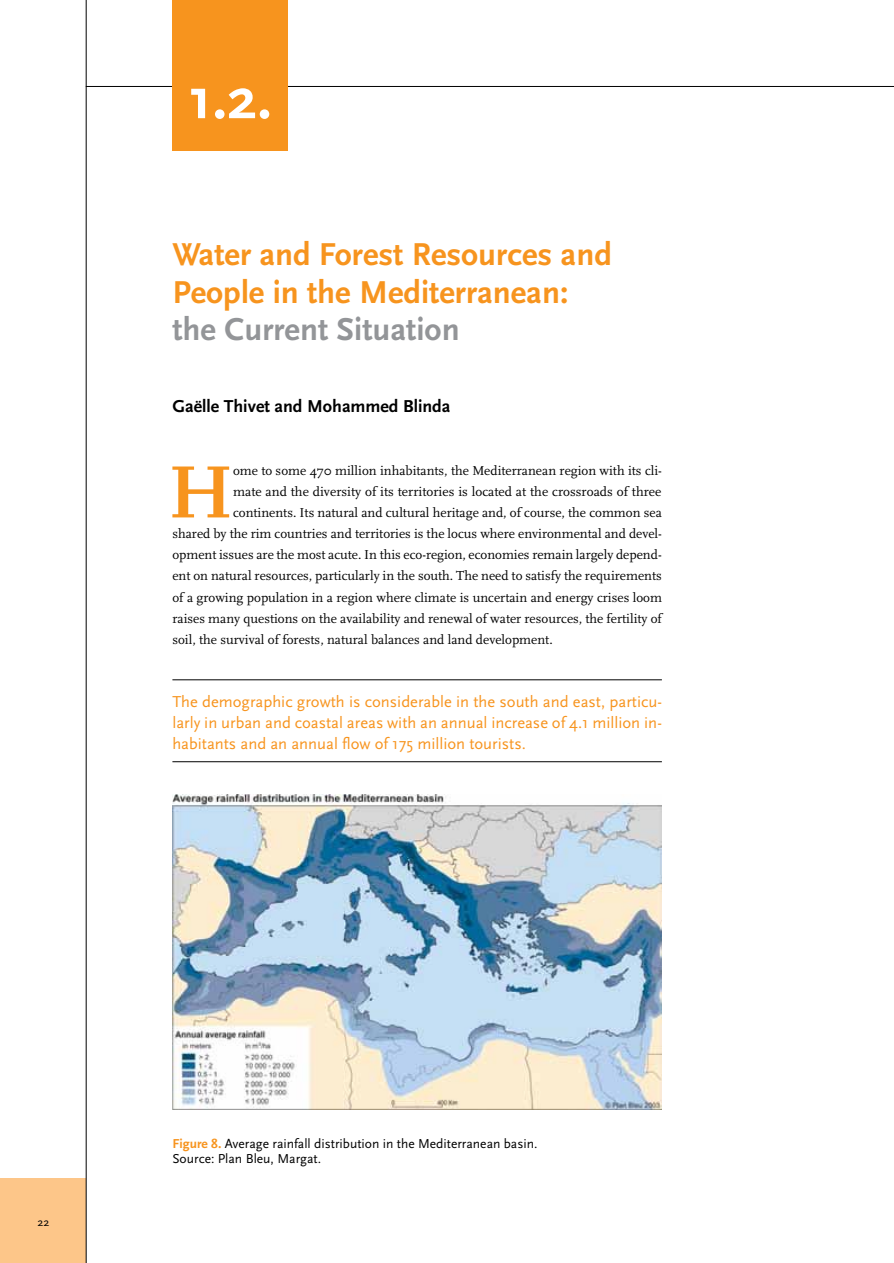
<style>
.page{position:relative;width:894px;height:1263px;background:#fff}
.page>*{position:absolute;margin:0;border:0;box-sizing:border-box;transform-origin:0 0}
.leipä_anfangi{font:700 77.1px "Scala";color:#f7941e}
._1_1__numerointi{font:700 60px "Scala Sans";color:#fff}
._1_1__otsikko{font:700 33px/37.5px "Scala Sans";color:#f7941e}
._1_1____jatko-otsikk{font:700 33px "Scala Sans";color:#939598}
.kirjoittaja{font:700 18px "Scala Sans";color:#000}
.nosto{font:16.5px/21px "Scala Sans";color:#f7941e;text-align:justify}
.leipä_anfangi-2{font:13.5px "Scala";color:#000}
.kuvateksti{font:13.5px/15px "Scala Sans";color:#000}
.t1{font:11.55px "Scala Sans";color:#000;scale:1.05 1}
.s1{font-weight:700;color:#f7941e}
</style>
<div class="page">
<div style="left:0;top:1177px;width:86px;height:85px;background:#fdc689"></div>
<hr style="left:86px;top:86px;width:807px;height:1px;background:#000">
<hr style="left:86px;top:0;width:1px;height:1262px;background:#000">
<hr style="left:172px;top:679px;width:489px;height:1px;background:#000">
<hr style="left:172px;top:761px;width:489px;height:1px;background:#000">
<div style="left:172px;top:0;width:116px;height:151px;background:#f7941e"></div>
<img style="left:172px;top:794px;width:489px;height:315px">
<p class="_1_1__numerointi" style="left:189px;top:66px;width:85px">1.2.</p>
<p class="_1_1__otsikko" style="left:172px;top:237px;width:440px">Water and Forest Resources and<br>People in the Mediterranean:</p>
<p class="_1_1____jatko-otsikk" style="left:172px;top:312px;width:288px">the Current Situation</p>
<p class="kirjoittaja" style="left:172px;top:397px;width:279px">Gaëlle Thivet and Mohammed Blinda</p>
<p class="leipä_anfangi" style="left:168px;top:448px;width:66px">H</p>
<p class="leipä_anfangi-2" style="left:233px;top:463px;width:430px">ome to some 470 million inhabitants, the Mediterranean region with its cli-</p>
<p class="leipä_anfangi-2" style="left:233px;top:484px;width:430px">mate and the diversity of its territories is located at the crossroads of three</p>
<p class="leipä_anfangi-2" style="left:233px;top:505px;width:430px">continents. Its natural and cultural heritage and, of course, the common sea</p>
<p class="leipä_anfangi-2" style="left:172px;top:526px;width:490px">shared by the rim countries and territories is the locus where environmental and devel-</p>
<p class="leipä_anfangi-2" style="left:172px;top:547px;width:490px">opment issues are the most acute. In this eco-region, economies remain largely depend-</p>
<p class="leipä_anfangi-2" style="left:172px;top:568px;width:490px">ent on natural resources, particularly in the south. The need to satisfy the requirements</p>
<p class="leipä_anfangi-2" style="left:172px;top:589px;width:491px">of a growing population in a region where climate is uncertain and energy crises loom</p>
<p class="leipä_anfangi-2" style="left:172px;top:610px;width:490px">raises many questions on the availability and renewal of water resources, the fertility of</p>
<p class="leipä_anfangi-2" style="left:172px;top:631px;width:381px">soil, the survival of forests, natural balances and land development.</p>
<p class="nosto" style="left:172px;top:691px;width:490px">The demographic growth is considerable in the south and east, particu&shy;larly in urban and coastal areas with an annual increase of 4.1 million in&shy;habitants and an annual flow of 175 million tourists.</p>
<p class="t1" style="left:37px;top:1215px;width:13px">22</p>
<p class="kuvateksti" style="left:172px;top:1135px;width:366px"><span class="s1">Figure 8.</span> Average rainfall distribution in the Mediterranean basin.<br>Source: Plan Bleu, Margat.</p>
</div>
